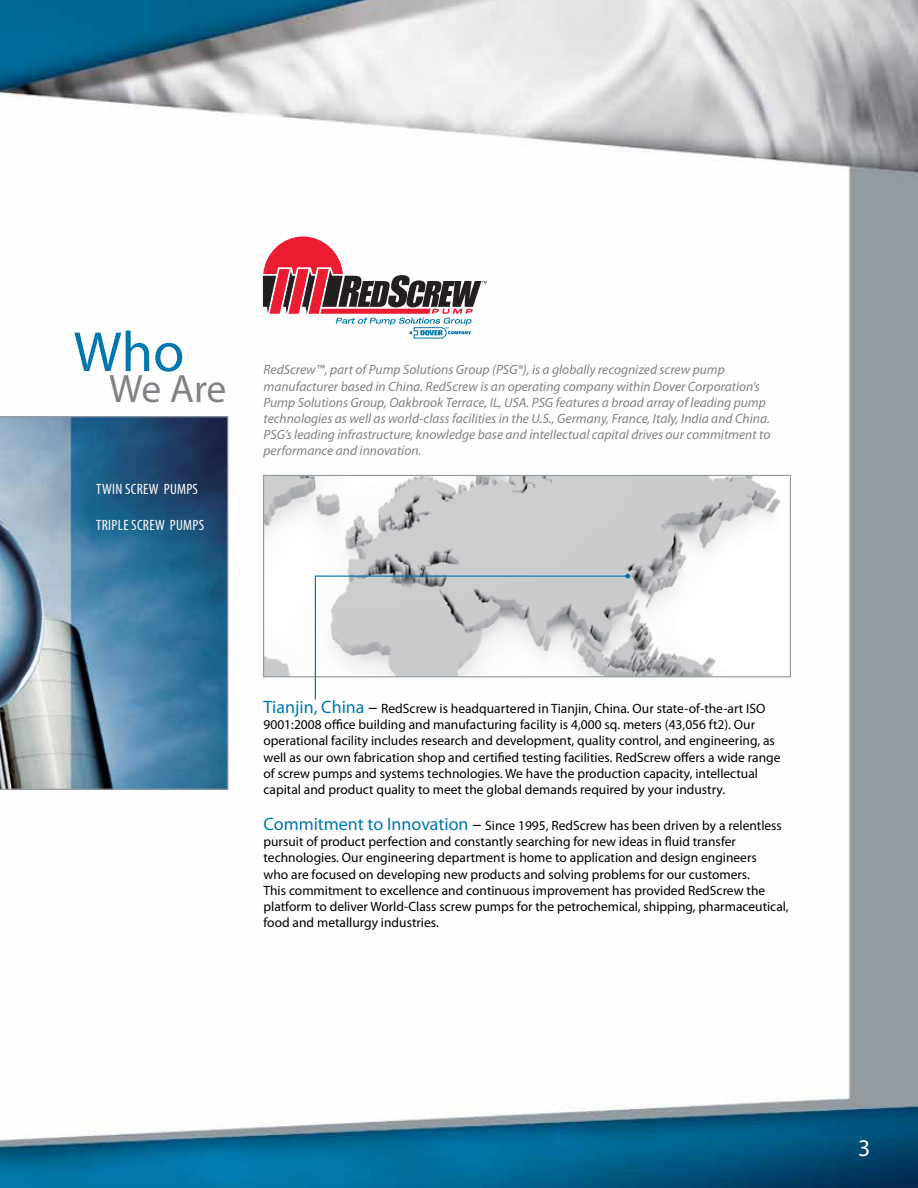
<style>
.page{position:relative;width:918px;height:1188px;background:#fff}
.page>*{position:absolute;margin:0;border:0;box-sizing:border-box;transform-origin:0 0}
.t1{font:57px "Myriad Pro";color:#0078ae}
.t2{font:39.75px "Myriad Pro";color:#808285}
.t3{font:24px "Myriad Pro";color:#fff}
.t4{font:condensed 15px "Myriad Pro";letter-spacing:.02em;color:#fff}
.t5{font:13.5px/16.2px "Myriad Pro";color:#000}
.t6{font:italic 13.5px/16.2px "Myriad Pro";color:#808285}
.s1{font-size:18px;color:#0078ae}
.s2{font-size:18px}
</style>
<div class="page">
<img style="left:0;top:0;width:918px;height:1188px">
<svg style="left:0;top:416px;width:228px;height:374px;background:#557f9c"></svg>
<img style="left:265px;top:477px;width:524px;height:198px">
<div style="left:263px;top:475px;width:528px;height:202px;border:1px solid #949ca1"></div>
<svg style="left:314px;top:574px;width:316px;height:127px"></svg>
<svg style="left:263px;top:237px;width:224px;height:102px"></svg>
<h1 class="t1" style="left:74px;top:317px;width:112px">Who</h1>
<h2 class="t2" style="left:109px;top:365px;width:119px">We Are</h2>
<p class="t4" style="left:96px;top:481px;width:97px">TWIN SCREW PUMPS</p>
<p class="t4" style="left:96px;top:517px;width:103px">TRIPLE SCREW PUMPS</p>
<p class="t6" style="left:264px;top:362px;width:508px">RedScrew™, part of Pump Solutions Group (PSG®), is a globally recognized screw pump manufacturer based in China. RedScrew is an operating company within Dover Corporation’s Pump Solutions Group, Oakbrook Terrace, IL, USA. PSG features a broad array of leading pump technologies as well as world-class facilities in the U.S., Germany, France, Italy, India and China.<br>PSG’s leading infrastructure, knowledge base and intellectual capital drives our commitment to performance and innovation.</p>
<p class="t5" style="left:264px;top:700px;width:519px"><span class="s1">Tianjin, China</span> <span class="s2">–</span> RedScrew is headquartered in Tianjin, China. Our state-of-the-art ISO 9001:2008 office building and manufacturing facility is 4,000 sq. meters (43,056 ft2). Our operational facility includes research and development, quality control, and engineering, as well as our own fabrication shop and certified testing facilities. RedScrew offers a wide range of screw pumps and systems technologies. We have the production capacity, intellectual capital and product quality to meet the global demands required by your industry.</p>
<p class="t5" style="left:264px;top:817px;width:527px"><span class="s1">Commitment to Innovation</span> <span class="s2">–</span> Since 1995, RedScrew has been driven by a relentless pursuit of product perfection and constantly searching for new ideas in fluid transfer technologies. Our engineering department is home to application and design engineers<br>who are focused on developing new products and solving problems for our customers.<br>This commitment to excellence and continuous improvement has provided RedScrew the platform to deliver World-Class screw pumps for the petrochemical, shipping, pharmaceutical, food and metallurgy industries.</p>
<h3 class="t3" style="left:858px;top:1133px;width:14px">3</h3>
</div>
